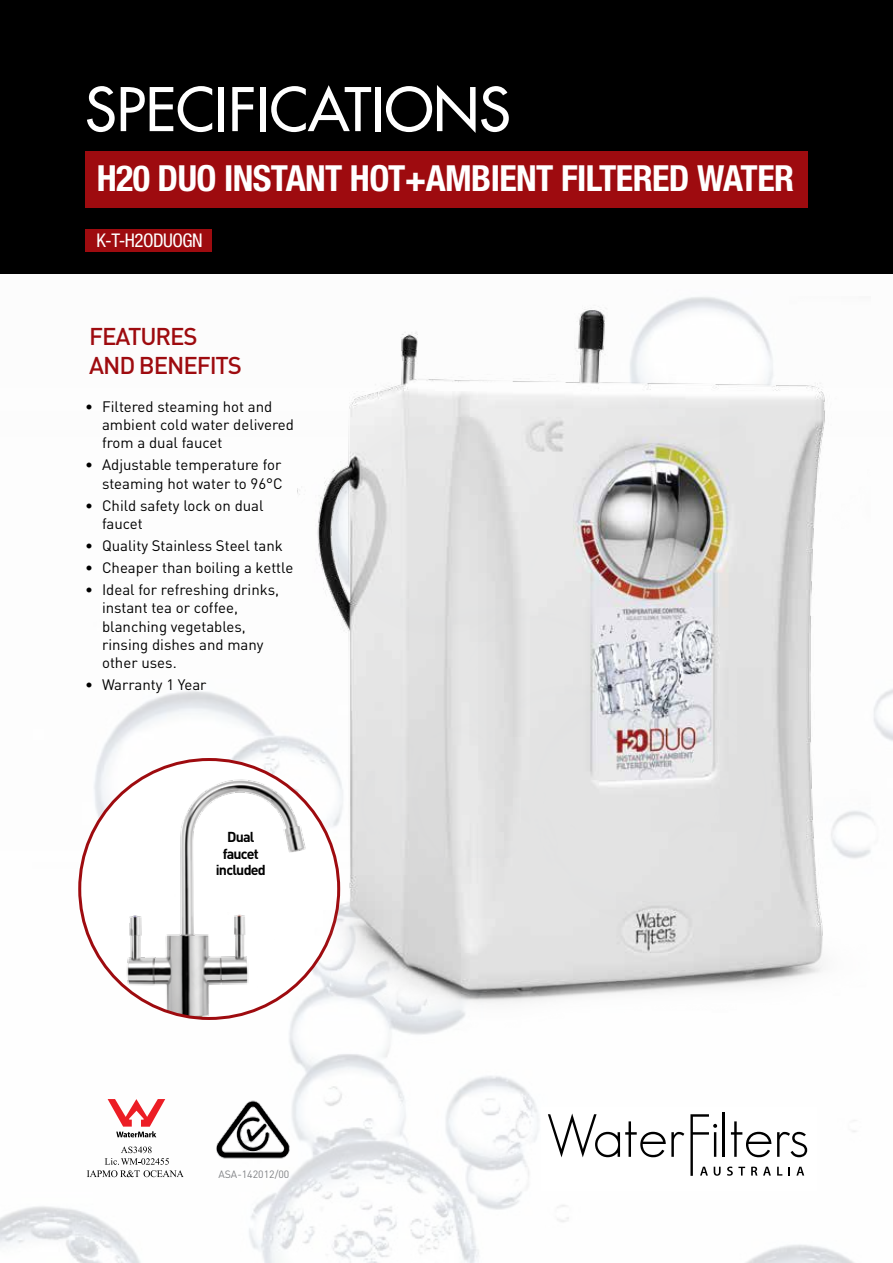
<style>
.page{position:relative;width:893px;height:1263px;background:#fff}
.page>*{position:absolute;margin:0;border:0;box-sizing:border-box;transform-origin:0 0}
.t1{font:58.5px "Futura";color:#fff}
.t2{font:700 condensed 36px "Helvetica Neue";letter-spacing:-.015em;color:#fff}
.t3{font:500 24px/28.8px "DIN";letter-spacing:-.045em;color:#9e0b0f}
.t4{font:condensed 18.9px "Helvetica Neue";letter-spacing:-.025em;color:#fff}
.t5{font:15px/18px "DIN";color:#000}
.t6{font:700 14.25px/16.8px "DIN";letter-spacing:-.055em;color:#000;text-align:center}
.t7{font:10.5px "DIN";color:#808285}
</style>
<div class="page">
<img style="left:0;top:273px;width:893px;height:990px">
<div style="left:0;top:0;width:893px;height:273px;background:#000"></div>
<div style="left:85px;top:151px;width:723px;height:57px;background:#9e0b0f"></div>
<div style="left:85px;top:229px;width:127px;height:23px;background:#9e0b0f"></div>
<div style="left:541px;top:1107px;width:276px;height:84px;background:#fff"></div>
<svg style="left:548px;top:1113px;width:136px;height:44px"></svg>
<hr style="left:722px;top:1113px;width:3px;height:44px;background:#000">
<svg style="left:731px;top:1121px;width:40px;height:36px"></svg>
<svg style="left:777px;top:1132px;width:30px;height:25px"></svg>
<svg style="left:690px;top:1114px;width:31px;height:62px"></svg>
<svg style="left:727px;top:1166px;width:18px;height:10px"></svg>
<svg style="left:751px;top:1166px;width:6px;height:9px"></svg>
<svg style="left:763px;top:1167px;width:8px;height:8px"></svg>
<svg style="left:777px;top:1167px;width:5px;height:8px"></svg>
<svg style="left:796px;top:1167px;width:8px;height:8px"></svg>
<svg style="left:108px;top:1099px;width:57px;height:38px"></svg>
<svg style="left:87px;top:1146px;width:97px;height:31px"></svg>
<img style="left:214px;top:1100px;width:76px;height:58px">
<div style="left:80px;top:759px;width:259px;height:259px;background:#fff;border-radius:50%"></div>
<img style="left:121px;top:759px;width:176px;height:259px">
<img style="left:297px;top:296px;width:573px;height:737px">
<h1 class="t1" style="left:85px;top:73px;width:427px">SPECIFICATIONS</h1>
<h2 class="t2" style="left:97px;top:156px;width:699px">H20 DUO INSTANT HOT+AMBIENT FILTERED WATER</h2>
<p class="t4" style="left:96px;top:229px;width:108px">K-T-H2ODUOGN</p>
<h3 class="t3" style="left:89px;top:321px;width:154px">FEATURES<br>AND BENEFITS</h3>
<p class="t5" style="left:102px;top:398px;width:193px;text-indent:-17px">• Filtered steaming hot and ambient cold water delivered from a dual faucet</p>
<p class="t5" style="left:85px;top:456px;width:199px;text-align:right">• Adjustable temperature for steaming hot water to 96°C</p>
<p class="t5" style="left:102px;top:497px;width:163px;text-indent:-17px">• Child safety lock on dual faucet</p>
<p class="t5" style="left:85px;top:537px;width:199px">• Quality Stainless Steel tank</p>
<p class="t5" style="left:85px;top:559px;width:210px">• Cheaper than boiling a kettle</p>
<p class="t5" style="left:102px;top:581px;width:179px;text-indent:-17px">• Ideal for refreshing drinks, instant tea or coffee, blanching vegetables, rinsing dishes and many other uses.</p>
<p class="t5" style="left:85px;top:675px;width:123px">• Warranty 1 Year</p>
<p class="t6" style="left:216px;top:828px;width:52px">Dual faucet included</p>
<p class="t7" style="left:218px;top:1168px;width:73px">ASA-142012/00</p>
</div>
